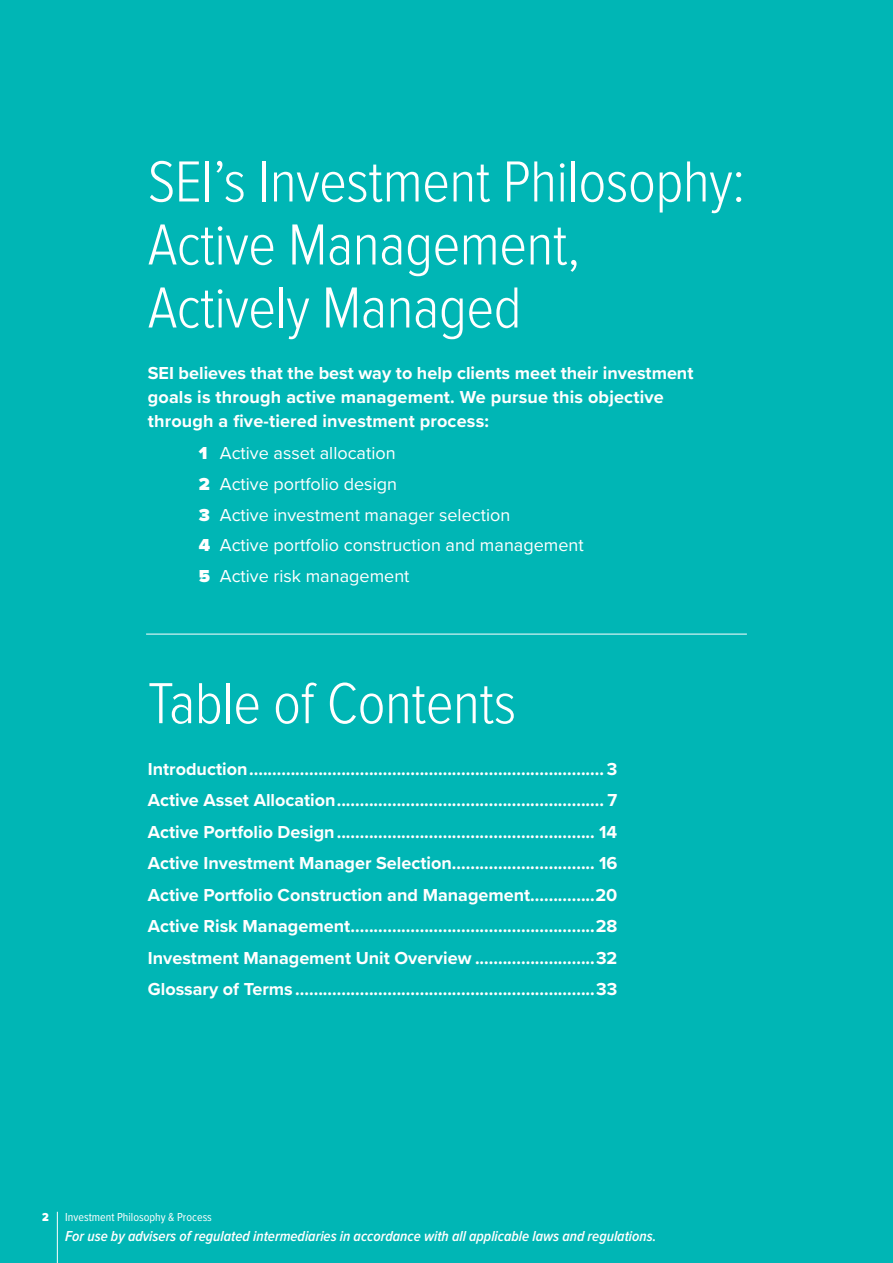
<style>
.page{position:relative;width:893px;height:1263px;background:#00b6b5}
.page>*{position:absolute;margin:0;border:0;box-sizing:border-box;transform-origin:0 0}
.t1{font:300 60px/63px "Proxima Nova Cond";letter-spacing:-.01em;color:#fff}
.t2{font:700 18px/31.5px "Proxima Nova";color:#fff}
.t3{font:18px/30.8px "Proxima Nova";color:#fff}
.t4{font:italic 600 15px "Proxima Nova Cond";color:#fff}
.t5{font:12px "Proxima Nova Cond";color:#fff}
.t6{font:900 12px "Proxima Nova Cond";color:#fff}
.s1{font-weight:900}
</style>
<div class="page">
<hr style="left:146px;top:634px;width:601px;height:1px;background:#fff">
<hr style="left:57px;top:1212px;width:1px;height:51px;background:#fff">
<h1 class="t1" style="left:148px;top:151px;width:599px">SEI’s Investment Philosophy:<br>Active Management,<br>Actively Managed</h1>
<p class="t2" style="left:148px;top:360px;width:547px;line-height:24px">SEI believes that the best way to help clients meet their investment goals is through active management. We pursue this objective through a five-tiered investment process:</p>
<p class="t3" style="left:199px;top:437px;width:386px"><span class="s1">1</span> Active asset allocation<br><span class="s1">2</span> Active portfolio design<br><span class="s1">3</span> Active investment manager selection<br><span class="s1">4</span> Active portfolio construction and management<br><span class="s1">5</span> Active risk management</p>
<h1 class="t1" style="left:148px;top:673px;width:370px">Table of Contents</h1>
<p class="t2" style="left:148px;top:752px;width:471px;text-align:justify">Introduction............................................................................. 3<br>Active Asset Allocation.......................................................... 7<br>Active Portfolio Design........................................................ 14<br>Active Investment Manager Selection............................... 16<br>Active Portfolio Construction and Management..............20<br>Active Risk Management.....................................................28<br>Investment Management Unit Overview ..........................32<br>Glossary of Terms .................................................................33</p>
<p class="t6" style="left:42px;top:1210px;width:8px">2</p>
<p class="t5" style="left:65px;top:1208px;width:148px">Investment Philosophy &amp; Process</p>
<p class="t4" style="left:65px;top:1227px;width:593px">For use by advisers of regulated intermediaries in accordance with all applicable laws and regulations.</p>
</div>
